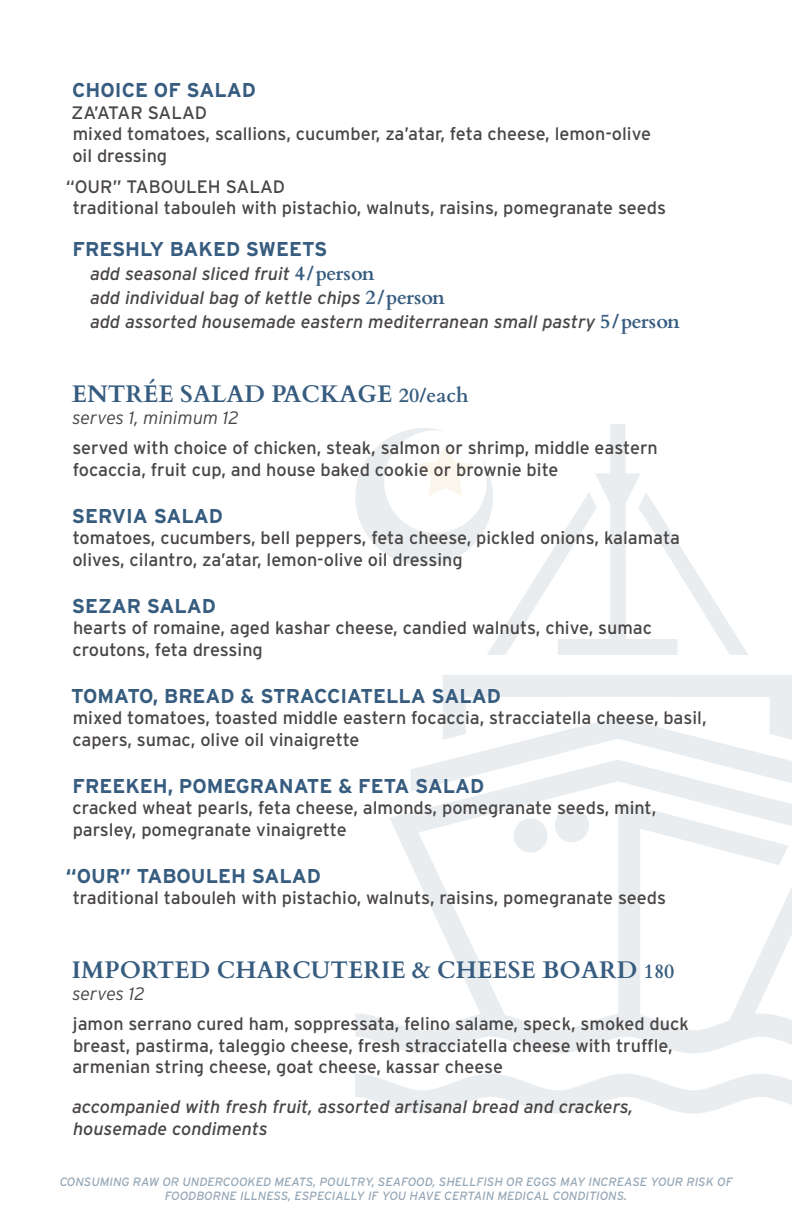
<style>
.page{position:relative;width:792px;height:1224px;background:#fff}
.page>*{position:absolute;margin:0;border:0;box-sizing:border-box;transform-origin:0 0}
.t1{font:700 24px "Cardo";color:#365c7f}
.t2{font:700 20px "Interstate";color:#365c7f}
.t3{font:18px/21.6px "Interstate";color:#494645}
.t4{font:italic 18px/24px "Interstate";color:#494645}
.t5{font:italic 300 18px "Interstate";color:#494645}
.t6{font:italic 12px/14.4px "Interstate";color:#2d5070;text-align:center}
.s1{font-family:"Cardo";font-weight:700;font-style:normal;font-size:20px;color:#365c7f}
.s2{font-size:20px}
</style>
<div class="page">
<svg style="left:443px;top:675px;width:349px;height:85px"></svg>
<svg style="left:355px;top:760px;width:437px;height:293px"></svg>
<div style="left:514px;top:818px;width:34px;height:35px;background:#eaedf0;border-radius:50%"></div>
<div style="left:555px;top:808px;width:34px;height:34px;background:#eaedf0;border-radius:50%"></div>
<svg style="left:355px;top:424px;width:393px;height:231px"></svg>
<svg style="left:355px;top:1074px;width:437px;height:40px"></svg>
<div style="left:746px;top:1107px;width:36px;height:36px;background:#fff"></div>
<p class="t2" style="left:72px;top:79px;width:185px">CHOICE OF SALAD</p>
<p class="t3" style="left:72px;top:102px;width:581px">ZA’ATAR SALAD<br>mixed tomatoes, scallions, cucumber, za’atar, feta cheese, lemon-olive oil dressing</p>
<p class="t3" style="left:73px;top:175px;width:595px;text-indent:-7px">“OUR” TABOULEH SALAD<br>traditional tabouleh with pistachio, walnuts, raisins, pomegranate seeds</p>
<p class="t2" style="left:73px;top:238px;width:256px">FRESHLY BAKED SWEETS</p>
<p class="t4" style="left:90px;top:262px;width:591px">add seasonal sliced fruit <span class="s1">4 / person<br></span>add individual bag of kettle chips <span class="s1">2 / person<br></span>add assorted housemade eastern mediterranean small pastry <span class="s1">5 / person</span></p>
<h1 class="t1" style="left:72px;top:375px;width:398px">ENTRÉE SALAD PACKAGE <span class="s2">20/each</span></h1>
<p class="t5" style="left:72px;top:407px;width:168px">serves 1, minimum 12</p>
<p class="t3" style="left:72px;top:437px;width:587px">served with choice of chicken, steak, salmon or shrimp, middle eastern focaccia, fruit cup, and house baked cookie or brownie bite</p>
<p class="t2" style="left:72px;top:504px;width:153px">SERVIA SALAD</p>
<p class="t3" style="left:72px;top:527px;width:609px">tomatoes, cucumbers, bell peppers, feta cheese, pickled onions, kalamata olives, cilantro, za’atar, lemon-olive oil dressing</p>
<p class="t2" style="left:72px;top:594px;width:146px">SEZAR SALAD</p>
<p class="t3" style="left:72px;top:617px;width:581px">hearts of romaine, aged kashar cheese, candied walnuts, chive, sumac croutons, feta dressing</p>
<p class="t2" style="left:71px;top:684px;width:431px">TOMATO, BREAD &amp; STRACCIATELLA SALAD</p>
<p class="t3" style="left:72px;top:707px;width:636px">mixed tomatoes, toasted middle eastern focaccia, stracciatella cheese, basil, capers, sumac, olive oil vinaigrette</p>
<p class="t2" style="left:73px;top:774px;width:413px">FREEKEH, POMEGRANATE &amp; FETA SALAD</p>
<p class="t3" style="left:72px;top:797px;width:585px">cracked wheat pearls, feta cheese, almonds, pomegranate seeds, mint, parsley, pomegranate vinaigrette</p>
<p class="t2" style="left:66px;top:864px;width:257px">“OUR” TABOULEH SALAD</p>
<p class="t3" style="left:73px;top:887px;width:595px">traditional tabouleh with pistachio, walnuts, raisins, pomegranate seeds</p>
<h1 class="t1" style="left:72px;top:951px;width:604px">IMPORTED CHARCUTERIE &amp; CHEESE BOARD <span class="s2">180</span></h1>
<p class="t5" style="left:72px;top:983px;width:74px">serves 12</p>
<p class="t3" style="left:72px;top:1013px;width:618px">jamon serrano cured ham, soppressata, felino salame, speck, smoked duck breast, pastirma, taleggio cheese, fresh stracciatella cheese with truffle, armenian string cheese, goat cheese, kassar cheese</p>
<p class="t4" style="left:72px;top:1096px;width:563px;line-height:21.6px">accompanied with fresh fruit, assorted artisanal bread and crackers, housemade condiments</p>
<p class="t6" style="left:59px;top:1174px;width:675px">CONSUMING RAW OR UNDERCOOKED MEATS, POULTRY, SEAFOOD, SHELLFISH OR EGGS MAY INCREASE YOUR RISK OF<br>FOODBORNE ILLNESS, ESPECIALLY IF YOU HAVE CERTAIN MEDICAL CONDITIONS.</p>
</div>
